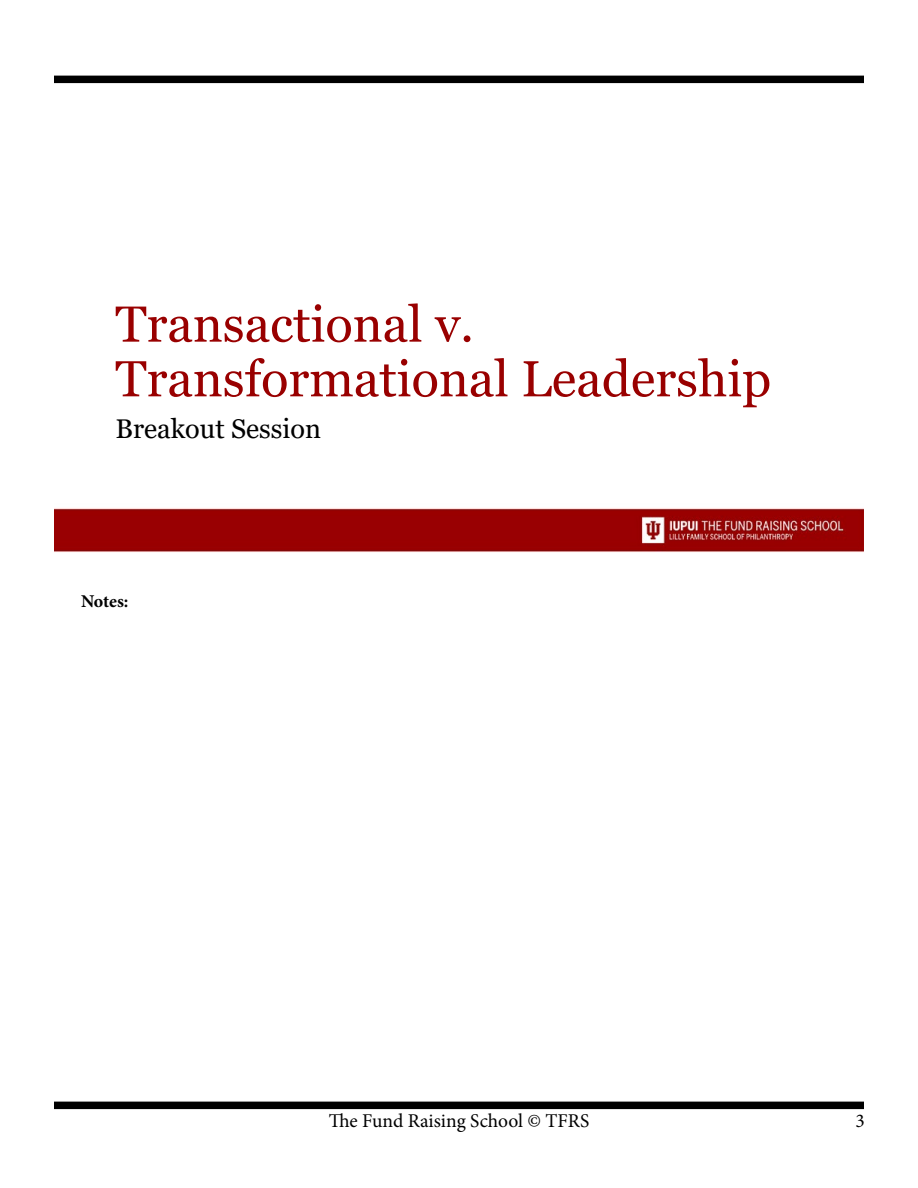
<style>
.page{position:relative;width:918px;height:1188px;background:#fff}
.page>*{position:absolute;margin:0;border:0;box-sizing:border-box;transform-origin:0 0}
.t1{font:50.7px/54.8px "Georgia";color:#900}
.t2{font:27px "Georgia";color:#000}
.t3{font:19.5px "Minion Pro";color:#000}
.t4{font:700 18px "Minion Pro";letter-spacing:-.01em;color:#000}
</style>
<div class="page">
<div style="left:54px;top:76px;width:810px;height:7px;background:#000"></div>
<div style="left:54px;top:1102px;width:810px;height:7px;background:#000"></div>
<img style="left:54px;top:508px;width:810px;height:44px">
<p class="t1" style="left:115px;top:298px;width:657px">Transactional v.<br>Transformational Leadership</p>
<p class="t2" style="left:115px;top:412px;width:207px">Breakout Session</p>
<p class="t4" style="left:81px;top:589px;width:49px">Notes:</p>
<p class="t3" style="left:329px;top:1107px;width:262px">The Fund Raising School © TFRS</p>
<p class="t3" style="left:855px;top:1107px;width:11px">3</p>
</div>
